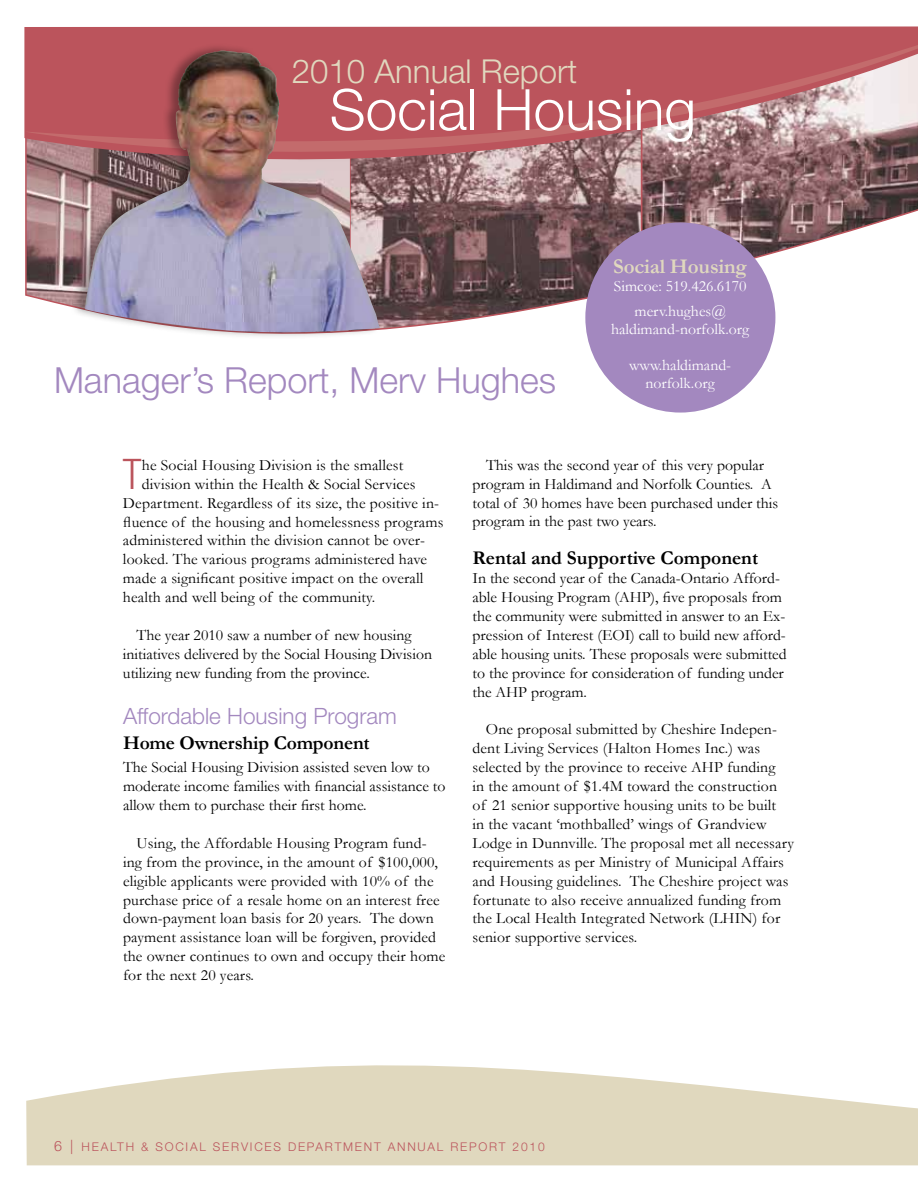
<style>
.page{position:relative;width:918px;height:1188px;background:#fff}
.page>*{position:absolute;margin:0;border:0;box-sizing:border-box;transform-origin:0 0}
.t1{font:300 57px "Helvetica Neue";color:#fff}
.t2{font:300 condensed 42.15px "Helvetica Neue";color:#bb545c}
.t3{font:300 36px "Helvetica Neue";color:#a388bf}
.t4{font:300 33px "Helvetica Neue";color:#e0d8be}
.t5{font:300 22.5px "Helvetica Neue";color:#a388bf}
.t6{font:700 21px "Garamond";letter-spacing:-.01em;color:#e0d8be}
.t7{font:700 19.5px "Garamond";color:#000}
.t8{font:15.75px/18.9px "Garamond";letter-spacing:.01em;color:#000}
.t9{font:15.75px/25.5px "Garamond";color:#fff;text-align:center}
.t10{font:300 12px "Helvetica Neue";letter-spacing:.15em;color:#bb545c}
.s1{font-size:14.25px}
</style>
<div class="page">
<svg style="left:26px;top:1065px;width:892px;height:100px;fill:#e0d8be"></svg>
<svg style="left:25px;top:179px;width:893px;height:211px"></svg>
<svg style="left:25px;top:26px;width:893px;height:153px;background:#a28183"></svg>
<svg style="left:24px;top:27px;width:894px;height:144px;background:#b86a6f"></svg>
<div style="left:71px;top:43px;width:309px;height:297px;background:#000;opacity:.35"></div>
<img style="left:85px;top:51px;width:295px;height:283px">
<div style="left:585px;top:222px;width:190px;height:191px;background:#a388bf;border-radius:50%"></div>
<h3 class="t4" style="left:292px;top:51px;width:287px">2010 Annual Report</h3>
<h1 class="t1" style="left:330px;top:75px;width:368px">Social Housing</h1>
<h3 class="t3" style="left:54px;top:359px;width:504px">Manager’s Report, Merv Hughes</h3>
<h3 class="t6" style="left:613px;top:252px;width:135px">Social Housing</h3>
<p class="t9" style="left:614px;top:273px;width:134px">Simcoe: 519.426.6170 merv.hughes@</p>
<p class="t9" style="left:611px;top:316px;width:140px">haldimand-norfolk.org</p>
<p class="t9" style="left:629px;top:356px;width:104px;line-height:18px">www.haldimand&shy;norfolk.org</p>
<h2 class="t2" style="left:123px;top:450px;width:20px">T</h2>
<p class="t8" style="left:142px;top:455px;width:263px">he Social Housing Division is the smallest</p>
<p class="t8" style="left:142px;top:474px;width:275px">division within the Health &amp; Social Services</p>
<p class="t8" style="left:123px;top:493px;width:318px">Department. Regardless of its size, the positive in-</p>
<p class="t8" style="left:123px;top:512px;width:322px">fluence of the housing and homelessness programs</p>
<p class="t8" style="left:123px;top:531px;width:304px">administered within the division cannot be over-</p>
<p class="t8" style="left:123px;top:550px;width:306px">looked. The various programs administered have</p>
<p class="t8" style="left:123px;top:568px;width:302px">made a significant positive impact on the overall</p>
<p class="t8" style="left:123px;top:587px;width:254px">health and well being of the community.</p>
<p class="t8" style="left:123px;top:625px;width:311px;text-indent:13px">The year 2010 saw a number of new housing initiatives delivered by the Social Housing Division utilizing new funding from the province.</p>
<h3 class="t5" style="left:123px;top:702px;width:275px">Affordable Housing Program</h3>
<p class="t7" style="left:123px;top:730px;width:248px">Home Ownership Component</p>
<p class="t8" style="left:123px;top:757px;width:324px">The Social Housing Division assisted seven low to moderate income families with financial assistance to allow them to purchase their first home.</p>
<p class="t8" style="left:123px;top:833px;width:324px;text-indent:13px">Using, the Affordable Housing Program fund&shy;ing from the province, in the amount of $100,000, eligible applicants were provided with 10% of the purchase price of a resale home on an interest free down-payment loan basis for 20 years. The down payment assistance loan will be forgiven, provided the owner continues to own and occupy their home for the next 20 years.</p>
<p class="t8" style="left:473px;top:455px;width:307px;text-indent:13px">This was the second year of this very popular program in Haldimand and Norfolk Counties. A total of 30 homes have been purchased under this program in the past two years.</p>
<p class="t7" style="left:472px;top:545px;width:287px">Rental and Supportive Component</p>
<p class="t8" style="left:472px;top:568px;width:316px">In the second year of the Canada-Ontario Afford&shy;able Housing Program (AHP), five proposals from the community were submitted in answer to an Ex&shy;pression of Interest (EOI) call to build new afford&shy;able housing units. These proposals were submitted to the province for consideration of funding under the AHP program.</p>
<p class="t8" style="left:472px;top:720px;width:323px;text-indent:13px">One proposal submitted by Cheshire Indepen&shy;dent Living Services (Halton Homes Inc.) was selected by the province to receive AHP funding<br>in the amount of $1.4M toward the construction of 21 senior supportive housing units to be built<br>in the vacant ‘mothballed’ wings of Grandview Lodge in Dunnville. The proposal met all necessary requirements as per Ministry of Municipal Affairs and Housing guidelines. The Cheshire project was fortunate to also receive annualized funding from the Local Health Integrated Network (LHIN) for senior supportive services.</p>
<p class="t10" style="left:54px;top:1140px;width:263px"><span class="s1">6 |</span> Health &amp; Social Services depar</p>
<p class="t10" style="left:335px;top:1140px;width:211px">tm ent a nnual Report 2010</p>
</div>
